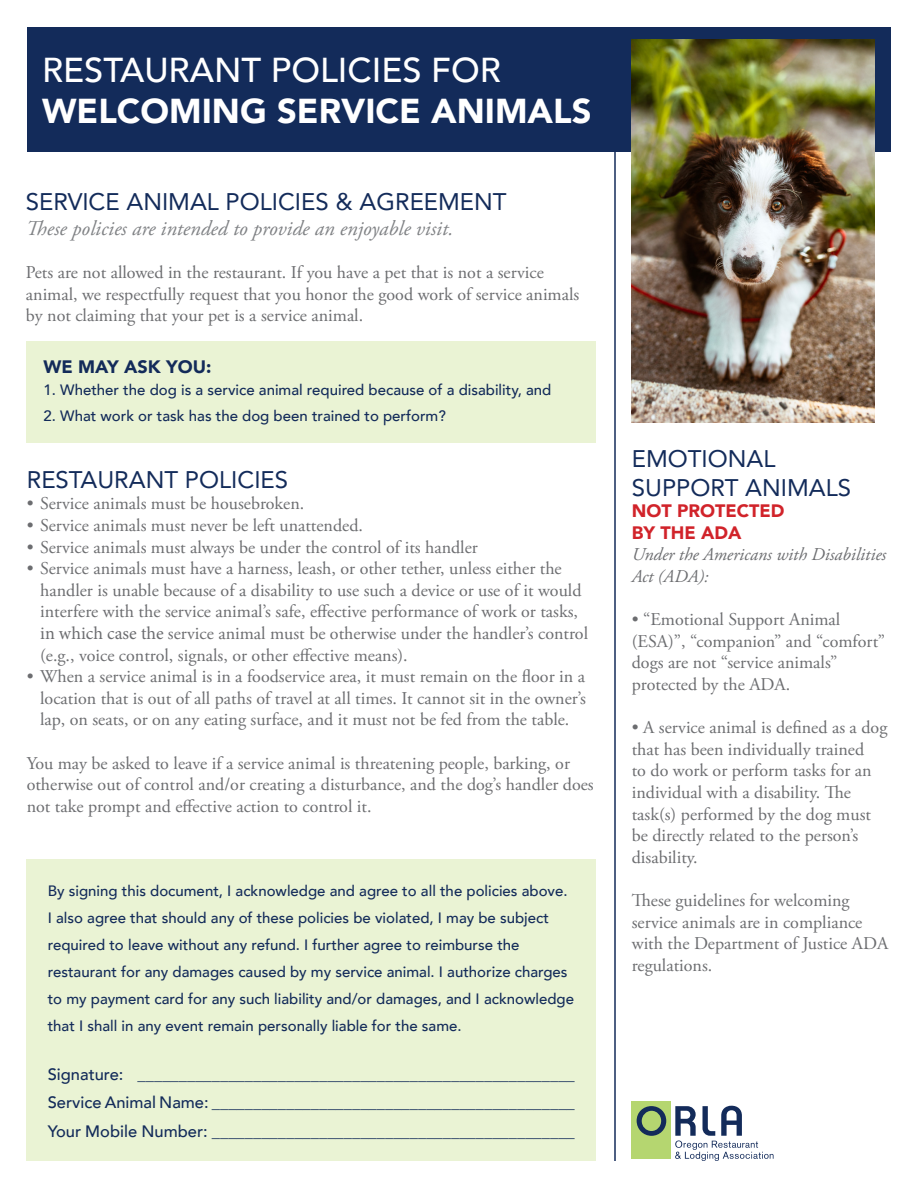
<style>
.page{position:relative;width:918px;height:1188px;background:#fff}
.page>*{position:absolute;margin:0;border:0;box-sizing:border-box;transform-origin:0 0}
.t1{font:900 34.5px "Avenir";color:#fff}
.t2{font:500 34.5px "Avenir";color:#fff}
.t3{font:24px "Avenir";color:#132b5a}
.t4{font:italic 21px "Adobe Garamond Pro";color:#808285}
.t5{font:18px/21.6px "Adobe Garamond Pro";color:#6c6d70}
.t6{font:italic 18px/21.6px "Adobe Garamond Pro";color:#6c6d70}
.t7{font:900 18px "Avenir";color:#d1232a}
.t8{font:900 18px "Avenir";color:#132b5a}
.t9{font:500 16.5px "Avenir";color:#132b5a}
.t10{font:500 15px/27px "Avenir";color:#132b5a}
.s1{font-family:"Minion Pro"}
</style>
<div class="page">
<div style="left:26px;top:860px;width:570px;height:301px;background:#eaf3d4"></div>
<div style="left:27px;top:27px;width:864px;height:124px;background:#132b5a"></div>
<div style="left:26px;top:341px;width:570px;height:102px;background:#eaf3d4"></div>
<div style="left:632px;top:1102px;width:39px;height:57px;background:#b5d670"></div>
<svg style="left:675px;top:1106px;width:99px;height:55px"></svg>
<svg style="left:637px;top:1106px;width:29px;height:30px"></svg>
<hr style="left:614px;top:151px;width:2px;height:1010px;background:#132b5a">
<img style="left:632px;top:40px;width:242px;height:383px">
<p class="t2" style="left:42px;top:40px;width:460px">RESTAURANT POLICIES FOR</p>
<p class="t1" style="left:42px;top:82px;width:551px">WELCOMING SERVICE ANIMALS</p>
<p class="t3" style="left:26px;top:182px;width:482px">SERVICE ANIMAL POLICIES &amp; AGREEMENT</p>
<p class="t4" style="left:26px;top:216px;width:429px">These policies are intended to provide an enjoyable visit.</p>
<p class="t5" style="left:26px;top:262px;width:555px">Pets are not allowed in the restaurant. If you have a pet that is not a service animal, we respectfully request that you honor the good work of service animals by not claiming that your pet is a service animal.</p>
<p class="t8" style="left:44px;top:351px;width:169px">WE MAY ASK YOU:</p>
<p class="t10" style="left:44px;top:376px;width:509px">1. Whether the dog is a service animal required because of a disability, and</p>
<p class="t10" style="left:44px;top:401px;width:404px">2. What work or task has the dog been trained to perform?</p>
<p class="t3" style="left:27px;top:460px;width:263px">RESTAURANT POLICIES</p>
<p class="t5" style="left:27px;top:494px;width:279px">• Service animals must be housebroken.</p>
<p class="t5" style="left:27px;top:515px;width:338px">• Service animals must never be left unattended.</p>
<p class="t5" style="left:27px;top:537px;width:453px">• Service animals must always be under the control of its handler</p>
<p class="t5" style="left:40px;top:558px;width:549px;text-indent:-14px">• Service animals must have a harness, leash, or other tether, unless either the handler is unable because of a disability to use such a device or use of it would interfere with the service animal’s safe, effective performance of work or tasks, <span class="s1">in which case the</span> service animal must be otherwise under the handler’s control (e.g., voice control, signals, or other effective means).</p>
<p class="t5" style="left:40px;top:666px;width:547px;text-align:justify;text-indent:-14px">• When a service animal is in a foodservice area, it must remain on the floor in a location that is out of all paths of travel at all times. It cannot sit in the owner’s lap, on seats, or on any eating surface, and it must not be fed from the table.</p>
<p class="t5" style="left:27px;top:753px;width:569px">You may be asked to leave if a service animal is threatening people, barking, or otherwise out of control and/or creating a disturbance, and the dog’s handler does not take prompt and effective action to control it.</p>
<p class="t10" style="left:48px;top:877px;width:528px">By signing this document, I acknowledge and agree to all the policies above.<br>I also agree that should any of these policies be violated, I may be subject required to leave without any refund. I further agree to reimburse the restaurant for any damages caused by my service animal. I authorize charges to my payment card for any such liability and/or damages, and I acknowledge that I shall in any event remain personally liable for the same.</p>
<p class="t9" style="left:48px;top:1060px;width:529px">Signature: _____________________________________________________</p>
<p class="t9" style="left:48px;top:1088px;width:529px">Service Animal Name: ____________________________________________</p>
<p class="t9" style="left:48px;top:1117px;width:529px">Your Mobile Number: ____________________________________________</p>
<p class="t3" style="left:632px;top:439px;width:145px">EMOTIONAL</p>
<p class="t3" style="left:632px;top:468px;width:221px">SUPPORT ANIMALS</p>
<p class="t7" style="left:632px;top:496px;width:154px">NOT PROTECTED</p>
<p class="t7" style="left:632px;top:517px;width:111px">BY THE ADA</p>
<p class="t6" style="left:632px;top:544px;width:256px">Under the Americans with Disabilities<br>Act (ADA):</p>
<p class="t5" style="left:632px;top:609px;width:255px">• “Emotional Support Animal (ESA)”, “companion” and “comfort” dogs are not “service animals” protected by the ADA.</p>
<p class="t5" style="left:632px;top:717px;width:257px">• A service animal is defined as a dog that has been individually trained<br>to do work or perform tasks for an individual with a disability. The task(s) performed by the dog must be directly related to the person’s disability.</p>
<p class="t5" style="left:632px;top:890px;width:258px">These guidelines for welcoming service animals are in compliance with the Department of Justice ADA regulations.</p>
</div>
